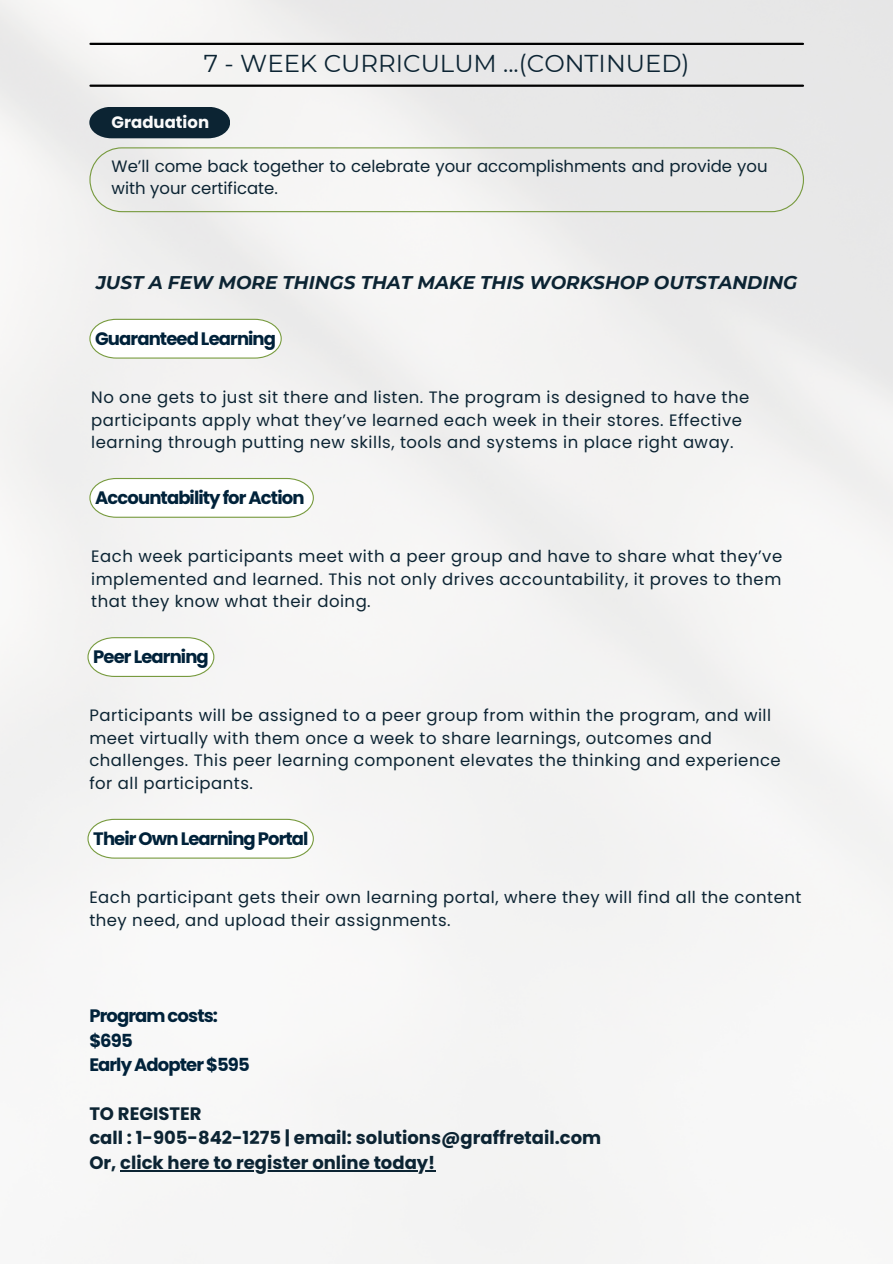
<style>
.page{position:relative;width:893px;height:1264px;background:#fff}
.page>*{position:absolute;margin:0;border:0;box-sizing:border-box;transform-origin:0 0}
.t1{font:24.3px "Montserrat";color:#0c2433}
.t2{font:italic 700 18.3px "Montserrat";color:#0c2433}
.t3{font:700 18px "Poppins";letter-spacing:-.05em;color:#00223a}
.t4{font:700 18px "Poppins";color:#0c2433}
.t5{font:16.5px/22.5px "Poppins";letter-spacing:.03em;color:#0c2433}
.t6{font:16.5px/22.5px "Poppins";color:#0c2433}
.t7{font:700 16.5px "Poppins";color:#fafafa}
</style>
<div class="page">
<img style="left:0;top:0;width:892px;height:1263px">
<hr style="left:90px;top:43px;width:712px;height:2px;background:#000">
<hr style="left:90px;top:85px;width:712px;height:2px;background:#000">
<svg style="left:89px;top:147px;width:715px;height:65px"></svg>
<svg style="left:89px;top:107px;width:141px;height:31px;background:#1a313f"></svg>
<hr style="left:120px;top:1170px;width:308px;height:1px;background:#0c2433">
<svg style="left:89px;top:319px;width:193px;height:39px"></svg>
<svg style="left:89px;top:478px;width:225px;height:40px"></svg>
<svg style="left:87px;top:637px;width:127px;height:40px"></svg>
<svg style="left:87px;top:818px;width:227px;height:40px"></svg>
<p class="t1" style="left:204px;top:48px;width:487px">7 - WEEK CURRICULUM ...(CONTINUED)</p>
<p class="t7" style="left:112px;top:110px;width:99px">Graduation</p>
<p class="t6" style="left:112px;top:154px;width:657px">We’ll come back together to celebrate your accomplishments and provide you with your certificate.</p>
<p class="t2" style="left:96px;top:271px;width:703px">JUST A FEW MORE THINGS THAT MAKE THIS WORKSHOP OUTSTANDING</p>
<p class="t3" style="left:95px;top:326px;width:182px">Guaranteed Learning</p>
<p class="t5" style="left:91px;top:386px;width:659px">No one gets to just sit there and listen. The program is designed to have the participants apply what they’ve learned each week in their stores. Effective learning through putting new skills, tools and systems in place right away.</p>
<p class="t3" style="left:95px;top:485px;width:211px">Accountability for Action</p>
<p class="t5" style="left:91px;top:545px;width:692px;text-align:justify">Each week participants meet with a peer group and have to share what they’ve implemented and learned. This not only drives accountability, it proves to them that they know what their doing.</p>
<p class="t3" style="left:93px;top:644px;width:117px">Peer Learning</p>
<p class="t5" style="left:89px;top:704px;width:693px">Participants will be assigned to a peer group from within the program, and will meet virtually with them once a week to share learnings, outcomes and challenges. This peer learning component elevates the thinking and experience for all participants.</p>
<p class="t3" style="left:93px;top:826px;width:217px">Their Own Learning Portal</p>
<p class="t5" style="left:89px;top:886px;width:713px">Each participant gets their own learning portal, where they will find all the content they need, and upload their assignments.</p>
<p class="t3" style="left:89px;top:1003px;width:130px">Program costs:</p>
<p class="t3" style="left:89px;top:1027px;width:45px">$695</p>
<p class="t3" style="left:89px;top:1052px;width:162px">Early Adopter $595</p>
<p class="t4" style="left:89px;top:1100px;width:114px">TO REGISTER</p>
<p class="t4" style="left:89px;top:1125px;width:513px">call : 1-905-842-1275 | email: solutions@graffretail.com</p>
<p class="t4" style="left:89px;top:1150px;width:347px">Or, click here to register online today!</p>
</div>
